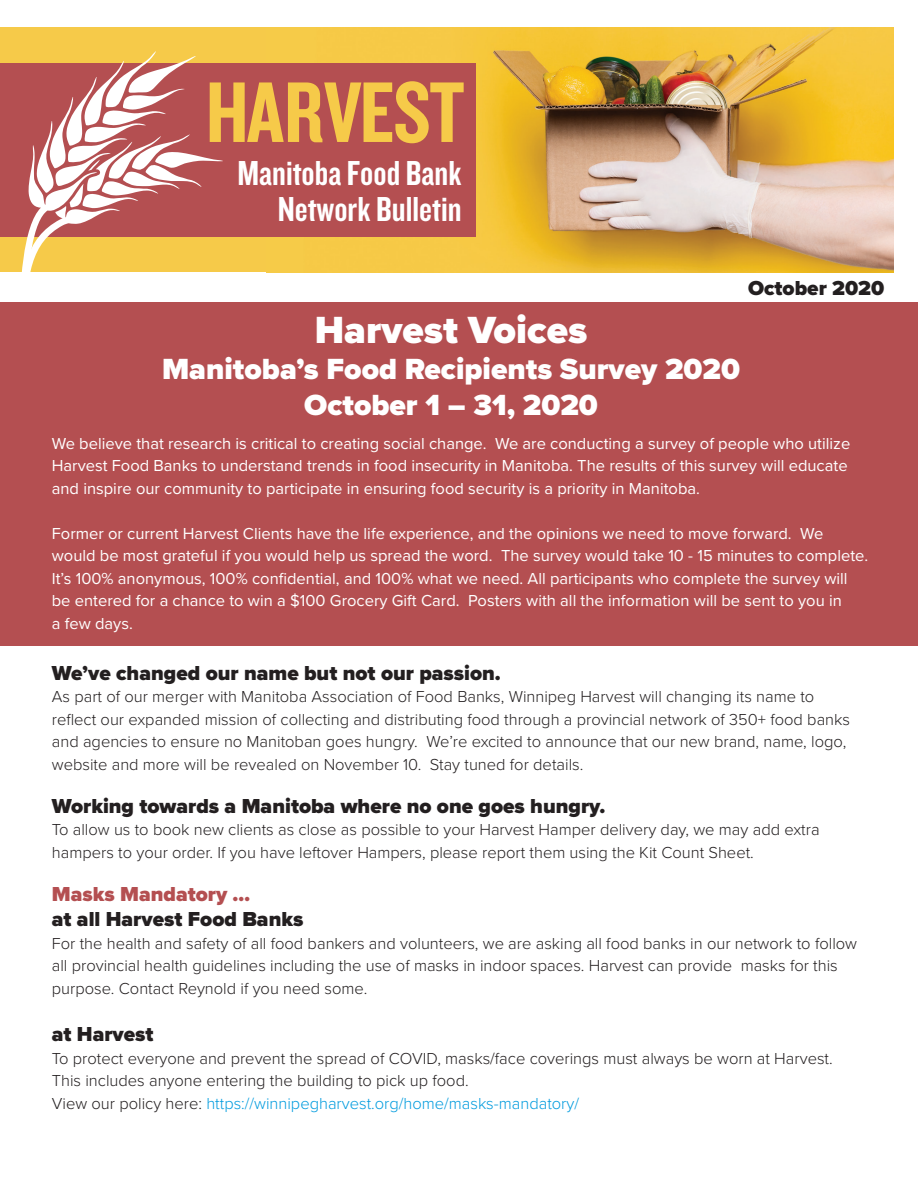
<style>
.page{position:relative;width:918px;height:1188px;background:#fff}
.page>*{position:absolute;margin:0;border:0;box-sizing:border-box;transform-origin:0 0}
.t1{font:89.25px "Knockout HTF49 Liteweight";letter-spacing:-.015em;color:#f6ca49}
.t2{font:900 39.3px "Proxima Nova";color:#fff}
.t3{font:36px/36px "Knockout HTF49 Liteweight";color:#fff;text-align:right}
.t4{font:900 30.3px/36.3px "Proxima Nova";color:#fff;text-align:center}
.t5{font:900 21px "Proxima Nova";color:#231f20}
.t6{font:900 21px "Proxima Nova";color:#b44f51}
.t7{font:300 16.5px/22.5px "Proxima Nova";color:#231f20}
.t8{font:16.5px/22.5px "Proxima Nova";color:#fff}
.s1{color:#009bde}
</style>
<div class="page">
<div style="left:0;top:27px;width:471px;height:245px;background:#f6ca49"></div>
<img style="left:471px;top:27px;width:422px;height:245px">
<div style="left:0;top:63px;width:476px;height:174px;background:#b44f51"></div>
<svg style="left:21px;top:51px;width:202px;height:221px"></svg>
<div style="left:0;top:302px;width:918px;height:343px;background:#b44f51"></div>
<h1 class="t1" style="left:206px;top:67px;width:260px">HARVEST</h1>
<h3 class="t3" style="left:237px;top:156px;width:226px">Manitoba Food Bank<br>Network Bulletin</h3>
<h2 class="t2" style="left:315px;top:300px;width:274px">Harvest Voices</h2>
<h3 class="t4" style="left:162px;top:351px;width:580px">Manitoba’s Food Recipients Survey 2020<br>October 1 – 31, 2020</h3>
<p class="t5" style="left:748px;top:272px;width:138px">October 2020</p>
<p class="t8" style="left:52px;top:431px;width:800px">We believe that research is critical to creating social change. We are conducting a survey of people who utilize<br>Harvest Food Banks to understand trends in food insecurity in Manitoba. The results of this survey will educate and inspire our community to participate in ensuring food security is a priority in Manitoba.</p>
<p class="t8" style="left:52px;top:521px;width:818px">Former or current Harvest Clients have the life experience, and the opinions we need to move forward. We would be most grateful if you would help us spread the word. The survey would take 10 - 15 minutes to complete.<br>It’s 100% anonymous, 100% confidential, and 100% what we need. All participants who complete the survey will be entered for a chance to win a $100 Grocery Gift Card. Posters with all the information will be sent to you in<br>a few days.</p>
<p class="t5" style="left:52px;top:657px;width:451px">We’ve changed our name but not our passion.</p>
<p class="t7" style="left:52px;top:684px;width:800px">As part of our merger with Manitoba Association of Food Banks, Winnipeg Harvest will changing its name to reflect our expanded mission of collecting and distributing food through a provincial network of 350+ food banks and agencies to ensure no Manitoban goes hungry. We’re excited to announce that our new brand, name, logo, website and more will be revealed on November 10. Stay tuned for details.</p>
<p class="t5" style="left:52px;top:790px;width:555px">Working towards a Manitoba where no one goes hungry.</p>
<p class="t7" style="left:52px;top:818px;width:769px">To allow us to book new clients as close as possible to your Harvest Hamper delivery day, we may add extra hampers to your order. If you have leftover Hampers, please report them using the Kit Count Sheet.</p>
<p class="t6" style="left:52px;top:878px;width:200px">Masks Mandatory …</p>
<p class="t5" style="left:52px;top:904px;width:253px">at all Harvest Food Banks</p>
<p class="t7" style="left:52px;top:931px;width:807px">For the health and safety of all food bankers and volunteers, we are asking all food banks in our network to follow all provincial health guidelines including the use of masks in indoor spaces. Harvest can provide masks for this purpose. Contact Reynold if you need some.</p>
<p class="t5" style="left:52px;top:1019px;width:103px">at Harvest</p>
<p class="t7" style="left:52px;top:1046px;width:782px">To protect everyone and prevent the spread of COVID, masks/face coverings must always be worn at Harvest.<br>This includes anyone entering the building to pick up food.<br>View our policy here: <span class="s1">https://winnipegharvest.org/home/masks-mandatory/</span></p>
</div>
